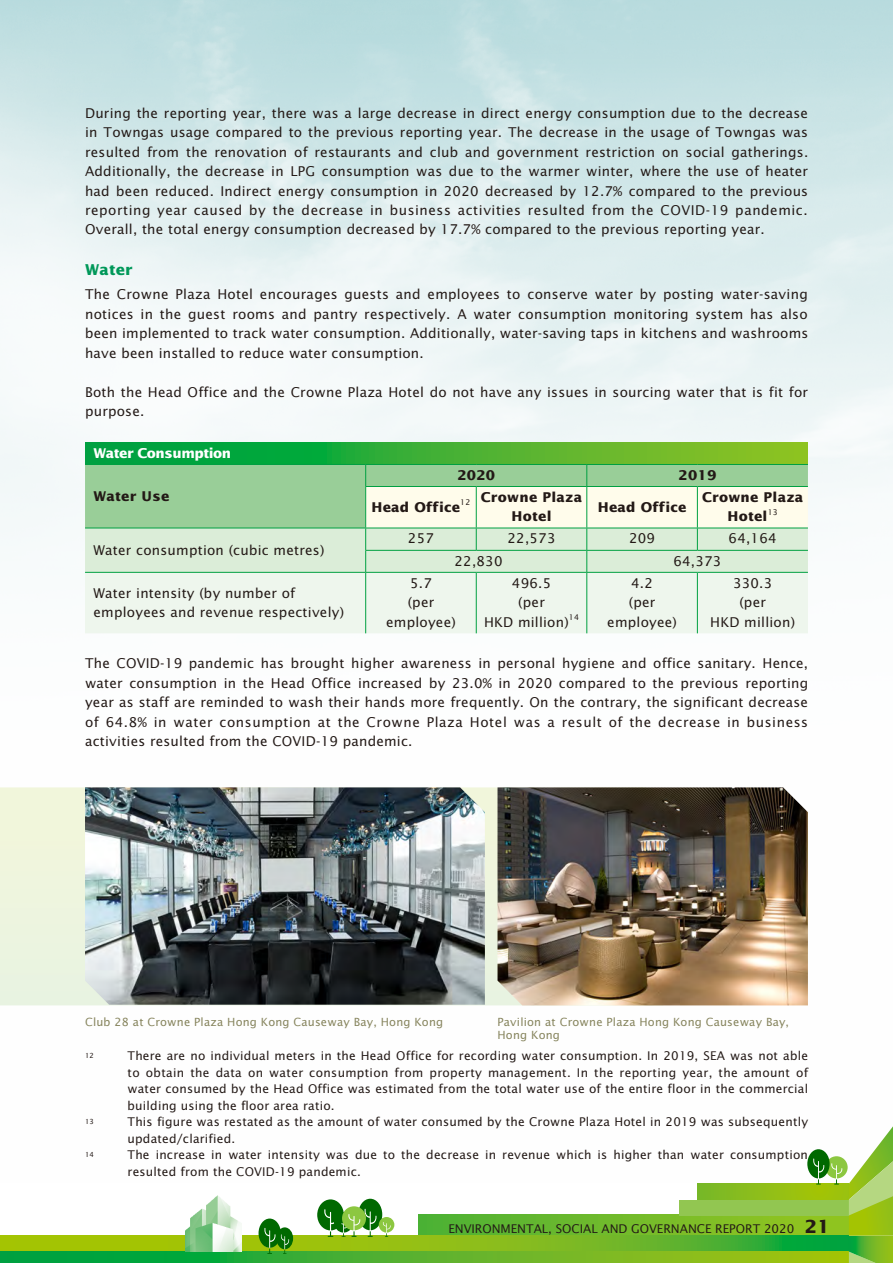
<style>
.page{position:relative;width:893px;height:1263px;background:#fff}
.page>*{position:absolute;margin:0;border:0;box-sizing:border-box;transform-origin:0 0}
.t1{font:700 15px "Lucida Sans Std";color:#009859}
.t2{font:13.5px/19.5px "Lucida Sans Std";letter-spacing:.015em;color:#231916;text-align:justify}
.t3{font:700 13.5px/19.5px "Lucida Sans Std";letter-spacing:.015em;color:#231916}
.t4{font:700 13.5px "Lucida Sans Std";letter-spacing:-.035em;color:#fff}
.t5{font:12px/16.5px "Lucida Sans Std";letter-spacing:.015em;color:#231916}
.t6{font:12px "Lucida Sans Std";letter-spacing:-.005em;color:#231916}
.t7{font:11.25px/13.5px "Lucida Sans Std";letter-spacing:.015em;color:#86845d}
.t8{font:7.8px "Lucida Sans Std";color:#231916}
.t9{font:7.05px "Lucida Sans Std";color:#231916}
.s1{font-weight:700;font-size:18px}
</style>
<div class="page">
<svg style="left:419px;top:1215px;width:388px;height:21px;background:#6fba2b"></svg>
<svg style="left:0;top:1236px;width:807px;height:15px;background:#7fbb19"></svg>
<svg style="left:0;top:1251px;width:807px;height:12px;background:#4cb12e"></svg>
<svg style="left:698px;top:1183px;width:109px;height:16px;background:#8bbd1b"></svg>
<div style="left:679px;top:1199px;width:170px;height:16px;background:#92c651"></div>
<svg style="left:807px;top:1126px;width:86px;height:137px"></svg>
<img style="left:185px;top:1195px;width:57px;height:56px">
<svg style="left:259px;top:1218px;width:34px;height:36px"></svg>
<svg style="left:317px;top:1199px;width:77px;height:38px"></svg>
<div style="left:0;top:787px;width:497px;height:218px;background:#eef5de"></div>
<svg style="left:85px;top:442px;width:723px;height:22px;background:#3eb033"></svg>
<svg style="left:85px;top:465px;width:723px;height:168px;background:#d4ead1"></svg>
<hr style="left:697px;top:550px;width:111px;height:1px;background:#00a041">
<hr style="left:85px;top:572px;width:281px;height:1px;background:#00a041">
<hr style="left:366px;top:572px;width:110px;height:1px;background:#00a041">
<hr style="left:365px;top:573px;width:1px;height:60px;background:#00a041">
<hr style="left:476px;top:572px;width:111px;height:1px;background:#00a041">
<hr style="left:476px;top:573px;width:1px;height:60px;background:#00a041">
<hr style="left:587px;top:572px;width:110px;height:1px;background:#00a041">
<hr style="left:586px;top:573px;width:1px;height:60px;background:#00a041">
<hr style="left:697px;top:572px;width:111px;height:1px;background:#00a041">
<hr style="left:697px;top:573px;width:1px;height:60px;background:#00a041">
<hr style="left:85px;top:464px;width:281px;height:1px;background:#00a041">
<hr style="left:366px;top:464px;width:110px;height:1px;background:#00a041">
<hr style="left:476px;top:464px;width:111px;height:1px;background:#00a041">
<hr style="left:587px;top:464px;width:110px;height:1px;background:#00a041">
<hr style="left:697px;top:464px;width:111px;height:1px;background:#00a041">
<img style="left:85px;top:787px;width:400px;height:218px">
<img style="left:497px;top:787px;width:311px;height:218px">
<p class="t2" style="left:85px;top:103px;width:725px">During the reporting year, there was a large decrease in direct energy consumption due to the decrease in Towngas usage compared to the previous reporting year. The decrease in the usage of Towngas was resulted from the renovation of restaurants and club and government restriction on social gatherings.<br>Additionally, the decrease in LPG consumption was due to the warmer winter, where the use of heater had been reduced. Indirect energy consumption in 2020 decreased by 12.7% compared to the previous reporting year caused by the decrease in business activities resulted from the COVID-19 pandemic.<br>Overall, the total energy consumption decreased by 17.7% compared to the previous reporting year.</p>
<p class="t1" style="left:85px;top:261px;width:49px">Water</p>
<p class="t2" style="left:85px;top:285px;width:725px">The Crowne Plaza Hotel encourages guests and employees to conserve water by posting water-saving notices in the guest rooms and pantry respectively. A water consumption monitoring system has also been implemented to track water consumption. Additionally, water-saving taps in kitchens and washrooms have been installed to reduce water consumption.</p>
<p class="t2" style="left:85px;top:382px;width:725px">Both the Head Office and the Crowne Plaza Hotel do not have any issues in sourcing water that is fit for purpose.</p>
<p class="t4" style="left:94px;top:445px;width:139px">Water Consumption</p>
<p class="t3" style="left:94px;top:486px;width:77px">Water Use</p>
<p class="t3" style="left:457px;top:466px;width:39px">2020</p>
<p class="t3" style="left:678px;top:466px;width:39px">2019</p>
<p class="t3" style="left:372px;top:497px;width:90px">Head Office</p>
<p class="t3" style="left:511px;top:488px;width:72px;text-indent:-51px"><sub>12</sub> Crowne Plaza<br>Hotel</p>
<p class="t3" style="left:598px;top:497px;width:90px">Head Office</p>
<p class="t3" style="left:727px;top:488px;width:77px;text-indent:-25px">Crowne Plaza<br>Hotel</p>
<p class="t8" style="left:768px;top:508px;width:12px">13</p>
<p class="t2" style="left:94px;top:540px;width:232px">Water consumption (cubic metres)</p>
<p class="t2" style="left:408px;top:529px;width:28px">257</p>
<p class="t2" style="left:507px;top:529px;width:50px">22,573</p>
<p class="t2" style="left:629px;top:529px;width:28px">209</p>
<p class="t2" style="left:729px;top:529px;width:50px">64,164</p>
<p class="t2" style="left:454px;top:551px;width:50px">22,830</p>
<p class="t2" style="left:673px;top:551px;width:50px">64,373</p>
<p class="t2" style="left:94px;top:583px;width:252px">Water intensity (by number of employees and revenue respectively)</p>
<p class="t2" style="left:386px;top:573px;width:71px;text-align:center">5.7<br>(per employee)</p>
<p class="t2" style="left:512px;top:573px;width:41px">496.5</p>
<p class="t2" style="left:607px;top:573px;width:71px;text-align:center">4.2<br>(per employee)</p>
<p class="t2" style="left:710px;top:573px;width:86px;text-align:center">330.3<br>(per<br>HKD million)</p>
<p class="t2" style="left:85px;top:654px;width:725px">The COVID-19 pandemic has brought higher awareness in personal hygiene and office sanitary. Hence, water consumption in the Head Office increased by 23.0% in 2020 compared to the previous reporting year as staff are reminded to wash their hands more frequently. On the contrary, the significant decrease of 64.8% in water consumption at the Crowne Plaza Hotel was a result of the decrease in business activities resulted from the COVID-19 pandemic.</p>
<p class="t2" style="left:518px;top:593px;width:28px">(per</p>
<p class="t2" style="left:484px;top:612px;width:86px">HKD million)</p>
<p class="t8" style="left:569px;top:613px;width:12px">14</p>
<p class="t7" style="left:85px;top:1015px;width:360px">Club 28 at Crowne Plaza Hong Kong Causeway Bay, Hong Kong</p>
<p class="t7" style="left:497px;top:1015px;width:293px">Pavilion at Crowne Plaza Hong Kong Causeway Bay,<br>Hong Kong</p>
<p class="t9" style="left:85px;top:1051px;width:10px">12</p>
<p class="t5" style="left:128px;top:1048px;width:682px;text-align:justify">There are no individual meters in the Head Office for recording water consumption. In 2019, SEA was not able to obtain the data on water consumption from property management. In the reporting year, the amount of water consumed by the Head Office was estimated from the total water use of the entire floor in the commercial building using the floor area ratio.</p>
<p class="t9" style="left:85px;top:1117px;width:10px">13</p>
<p class="t5" style="left:128px;top:1114px;width:682px">This figure was restated as the amount of water consumed by the Crowne Plaza Hotel in 2019 was subsequently updated/clarified.</p>
<p class="t9" style="left:85px;top:1150px;width:10px">14</p>
<p class="t5" style="left:128px;top:1147px;width:682px">The increase in water intensity was due to the decrease in revenue which is higher than water consumption resulted from the COVID-19 pandemic.</p>
<p class="t6" style="left:448px;top:1221px;width:383px">ENVIRONMENTAL, SOCIAL AND GOVERNANCE REPORT 2020 <span class="s1">21</span></p>
</div>
